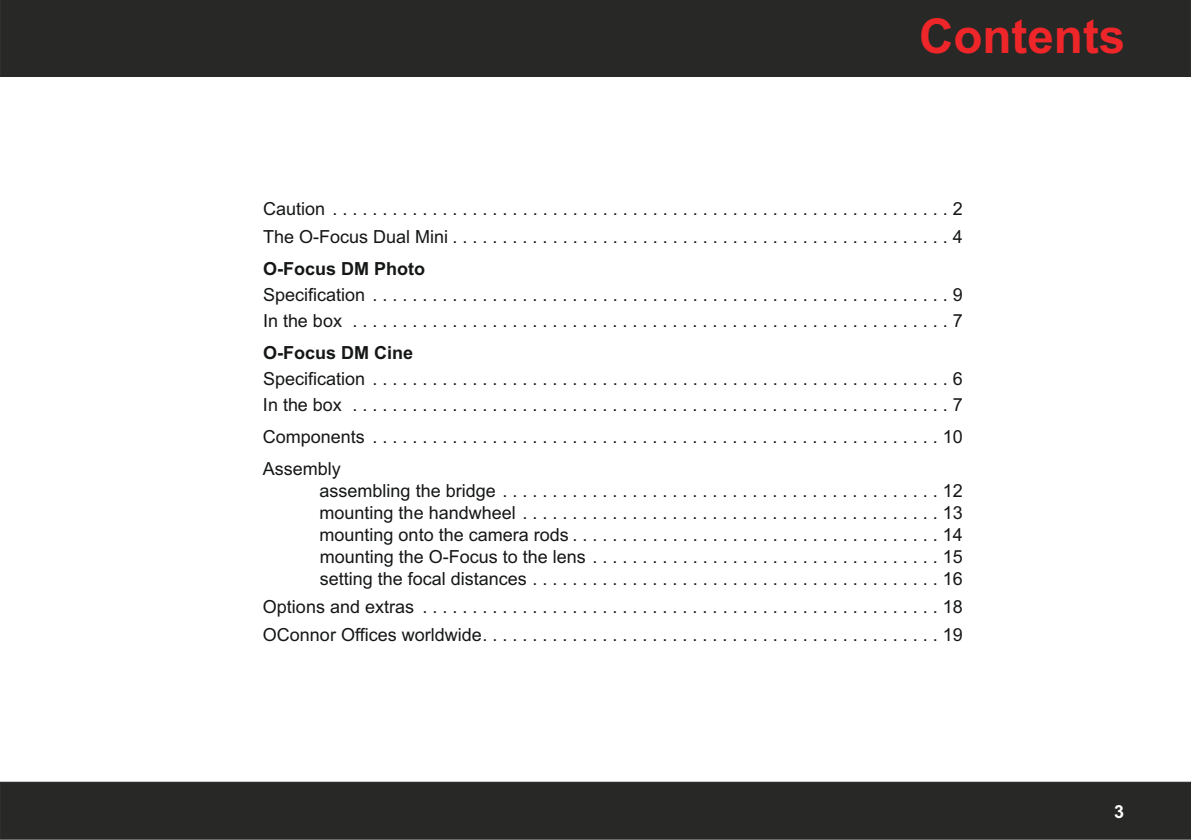
<style>
.page{position:relative;width:1191px;height:840px;background:#fff}
.page>*{position:absolute;margin:0;border:0;box-sizing:border-box;transform-origin:0 0}
.t1{font:700 48px "Arial";color:#ef2629}
.t2{font:18px/22px "Arial";color:#151616}
.t3{font:700 18px "Arial";color:#151616}
.t4{font:700 18px "Arial";color:#fff}
</style>
<div class="page">
<div style="left:0;top:781px;width:1191px;height:58px;background:#282827"></div>
<div style="left:0;top:0;width:1191px;height:77px;background:#282827"></div>
<h1 class="t1" style="left:919px;top:18px;width:208px">Contents</h1>
<p class="t2" style="left:263px;top:196px;width:701px;line-height:28px">Caution ..............................................................2<br>The O-Focus Dual Mini..................................................4</p>
<p class="t3" style="left:263px;top:262px;width:163px">O-Focus DM Photo</p>
<p class="t2" style="left:263px;top:283px;width:701px;line-height:26px">Specification ..........................................................9<br>In the box ............................................................7</p>
<p class="t3" style="left:263px;top:346px;width:152px">O-Focus DM Cine</p>
<p class="t2" style="left:263px;top:367px;width:701px;line-height:26px">Specification ..........................................................6<br>In the box ............................................................7</p>
<p class="t2" style="left:263px;top:422px;width:701px;line-height:32px">Components .........................................................10<br>Assembly</p>
<p class="t2" style="left:319px;top:481px;width:644px">assembling the bridge............................................12 mounting the handwheel..........................................13</p>
<p class="t2" style="left:319px;top:525px;width:645px;text-align:justify">mounting onto thecamera rods.....................................14 mounting the O-Focus to the lens...................................15 setting the focal distances.........................................16</p>
<p class="t2" style="left:263px;top:594px;width:701px;line-height:28px">Options and extras ....................................................18<br>OConnor Offices worldwide..............................................19</p>
<p class="t4" style="left:1114px;top:804px;width:12px">3</p>
</div>
